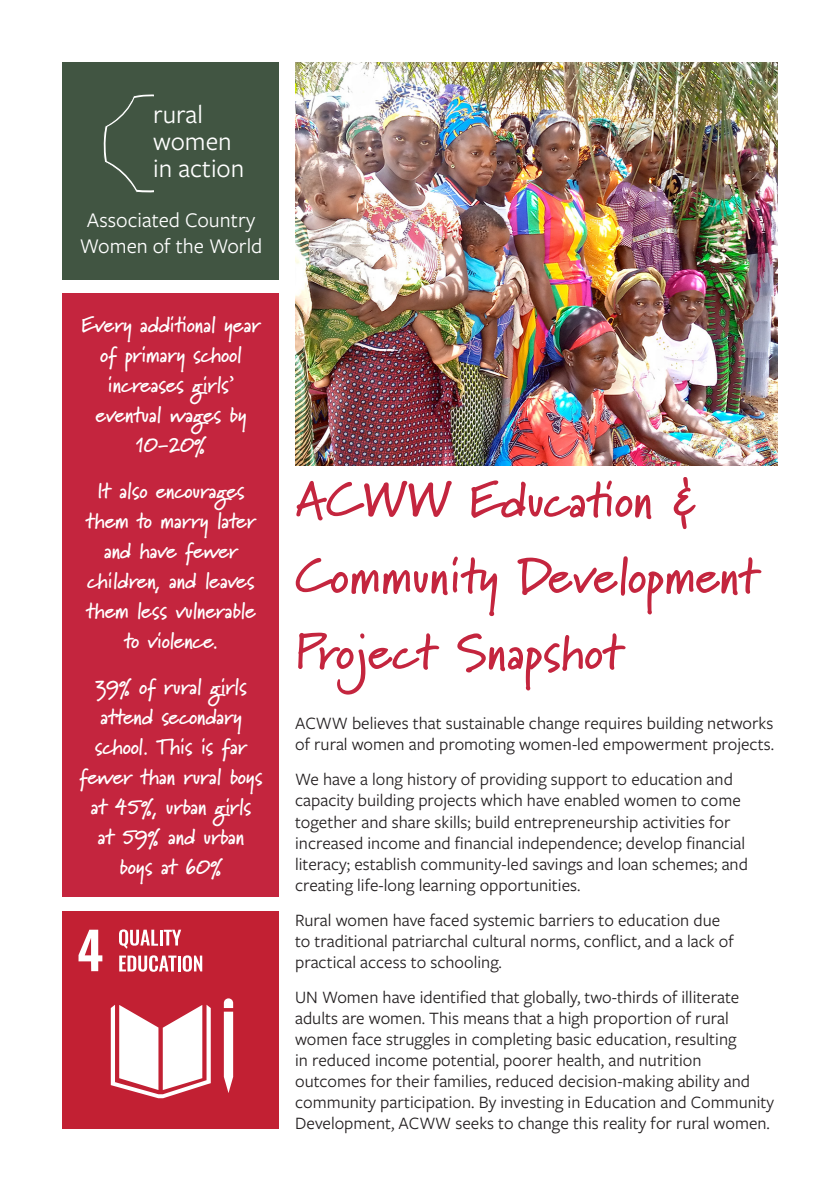
<style>
.page{position:relative;width:840px;height:1191px;background:#fff}
.page>*{position:absolute;margin:0;border:0;box-sizing:border-box;transform-origin:0 0}
.t1{font:700 50px/76px "Marydale";color:#c4253e}
.t2{font:26.8px/27.2px "Freight Sans Pro";color:#fff}
.t3{font:700 22px/30px "Marydale";letter-spacing:-.01em;color:#fff;text-align:center}
.t4{font:21.6px/26px "Freight Sans Pro";color:#fff;text-align:center}
.t5{font:18px/21px "Freight Sans Pro";color:#231f20}
</style>
<div class="page">
<div style="left:62px;top:294px;width:217px;height:603px;background:#c4253e"></div>
<div style="left:62px;top:62px;width:217px;height:218px;background:#415542"></div>
<svg style="left:103px;top:94px;width:51px;height:99px"></svg>
<div style="left:62px;top:910px;width:217px;height:218px;background:#c22033"></div>
<svg style="left:78px;top:929px;width:24px;height:42px"></svg>
<svg style="left:119px;top:929px;width:39px;height:19px"></svg>
<hr style="left:159px;top:929px;width:3px;height:16px;background:#fff">
<svg style="left:164px;top:929px;width:17px;height:16px"></svg>
<svg style="left:119px;top:955px;width:83px;height:17px"></svg>
<svg style="left:111px;top:1005px;width:100px;height:93px"></svg>
<svg style="left:224px;top:998px;width:9px;height:95px"></svg>
<img style="left:295px;top:62px;width:482px;height:403px">
<p class="t2" style="left:153px;top:99px;width:93px">rural women in action</p>
<p class="t4" style="left:80px;top:206px;width:184px">Associated Country<br>Women of the World</p>
<p class="t3" style="left:81px;top:309px;width:180px">Every additional year of primary school increases girls’ eventual wages by<br>10-20%</p>
<p class="t3" style="left:86px;top:475px;width:171px">It also encourages them to marry later and have fewer children, and leaves them less vulnerable to violence.</p>
<p class="t3" style="left:79px;top:671px;width:185px">39% of rural girls attend secondary school. This is far fewer than rural boys at 45%, urban girls</p>
<p class="t3" style="left:98px;top:821px;width:148px">at 59% and urban</p>
<p class="t3" style="left:119px;top:851px;width:104px">boys at 60%</p>
<p class="t1" style="left:295px;top:461px;width:465px">ACWW Education &amp;<br>Community Development<br>Project Snapshot</p>
<p class="t5" style="left:295px;top:712px;width:480px">ACWW believes that sustainable change requires building networks of rural women and promoting women-led empowerment projects.</p>
<p class="t5" style="left:295px;top:768px;width:454px">We have a long history of providing support to education and capacity building projects which have enabled women to come together and share skills; build entrepreneurship activities for increased income and financial independence; develop financial literacy; establish community-led savings and loan schemes; and creating life-long learning opportunities.</p>
<p class="t5" style="left:295px;top:908px;width:440px">Rural women have faced systemic barriers to education due to traditional patriarchal cultural norms, conflict, and a lack of practical access to schooling.</p>
<p class="t5" style="left:295px;top:985px;width:480px">UN Women have identified that globally, two-thirds of illiterate adults are women. This means that a high proportion of rural women face struggles in completing basic education, resulting<br>in reduced income potential, poorer health, and nutrition outcomes for their families, reduced decision-making ability and community participation. By investing in Education and Community Development, ACWW seeks to change this reality for rural women.</p>
</div>
